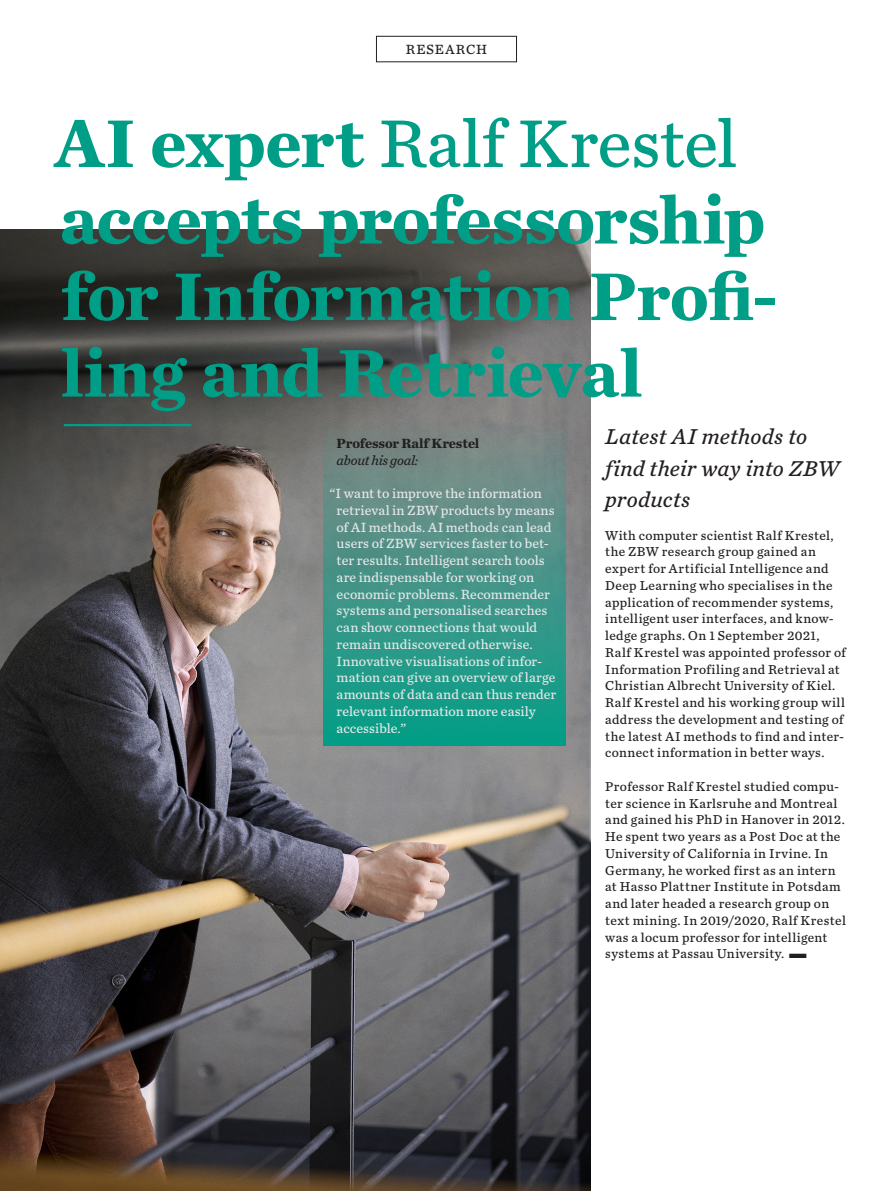
<style>
.page{position:relative;width:893px;height:1191px;background:#fff}
.page>*{position:absolute;margin:0;border:0;box-sizing:border-box;transform-origin:0 0}
.t1{font:700 70.5px/76.5px "Chronicle Text G4";letter-spacing:-.015em;color:#009e86}
.Teaser_XXL{font:italic 22.5px/31.5px "Chronicle Text G4";letter-spacing:.015em;color:#231f20}
.Zitat_Autoren{font:13.95px/16.8px "Chronicle Text G4";letter-spacing:.01em;color:#e6e7e9}
.Zitat_Autoren-2{font:700 13.95px "Chronicle Text G4";letter-spacing:-.01em;color:#231f20}
.Zitat_Autoren-3{font:italic 13.95px "Chronicle Text G4";letter-spacing:-.02em;color:#231f20}
.Kolumnentitel{font:13.95px "Chronicle Text G4";letter-spacing:.085em;color:#231f20}
.Fließtext{font:13.5px/16.8px "Chronicle Text G4";letter-spacing:.03em;color:#231f20}
.s1{font-weight:400}
.s2{font-size:7.05px}
</style>
<div class="page">
<div style="left:376px;top:36px;width:141px;height:26px;border:1px solid #231f20"></div>
<img style="left:0;top:230px;width:591px;height:961px">
<hr style="left:64px;top:424px;width:127px;height:2px;background:#009e86">
<div style="left:323px;top:422px;width:243px;height:323px;background:linear-gradient(to bottom,#858684,#04a089)"></div>
<p class="Kolumnentitel" style="left:406px;top:39px;width:83px">RESEARCH</p>
<p class="t1" style="left:54px;top:101px;width:725px">AI expert <span class="s1">Ralf Krestel </span>accepts professorship for Information Profi&shy;ling and Retrieval</p>
<p class="Zitat_Autoren-2" style="left:337px;top:432px;width:144px">Professor Ralf Krestel</p>
<p class="Zitat_Autoren-3" style="left:337px;top:449px;width:83px">about his goal:</p>
<p class="Zitat_Autoren" style="left:337px;top:484px;width:221px;text-indent:-7px">“I want to improve the information retrieval in ZBW products by means of AI methods. AI methods can lead users of ZBW services faster to bet&shy;ter results. Intelligent search tools are indispensable for working on economic problems. Recommender systems and personalised searches can show connections that would remain undiscovered otherwise.<br>Innovative visualisations of infor&shy;mation can give an overview of large amounts of data and can thus render relevant information more easily accessible.”</p>
<p class="Teaser_XXL" style="left:605px;top:419px;width:236px">Latest AI methods to find their way into ZBW products</p>
<p class="Fließtext" style="left:605px;top:526px;width:242px">With computer scientist Ralf Krestel, the ZBW research group gained an expert for Artificial Intelligence and Deep Learning who specialises in the application of recommender systems, intelligent user interfaces, and know&shy;ledge graphs. On 1 September 2021, Ralf Krestel was appointed professor of Information Profiling and Retrieval at Christian Albrecht University of Kiel.<br>Ralf Krestel and his working group will address the development and testing of the latest AI methods to find and inter&shy;connect information in better ways.</p>
<p class="Fließtext" style="left:605px;top:777px;width:242px">Professor Ralf Krestel studied compu&shy;ter science in Karlsruhe and Montreal and gained his PhD in Hanover in 2012.<br>He spent two years as a Post Doc at the University of California in Irvine. In Germany, he worked first as an intern at Hasso Plattner Institute in Potsdam and later headed a research group on text mining. In 2019/2020, Ralf Krestel was a locum professor for intelligent systems at Passau University. <span class="s2">•</span></p>
</div>
